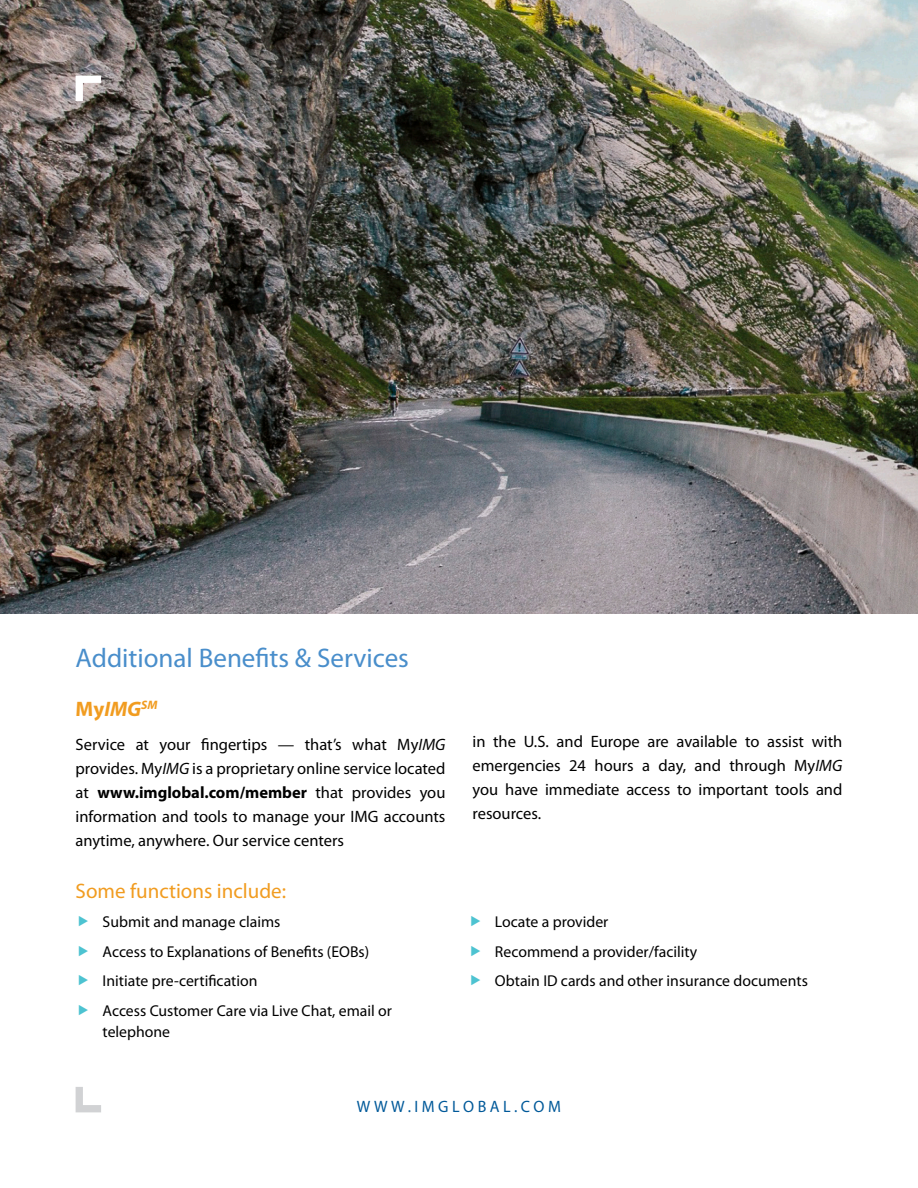
<style>
.page{position:relative;width:918px;height:1188px;background:#fff}
.page>*{position:absolute;margin:0;border:0;box-sizing:border-box;transform-origin:0 0}
.t1{font:27px "Myriad Pro";color:#498ecb}
.t2{font:21px "Myriad Pro";color:#f19c20}
.t3{font:italic 700 21px "Myriad Pro";color:#f19c20}
.t4{font:16.5px/24px "Myriad Pro";color:#000;text-align:justify}
.t5{font:16.5px "Myriad Pro";letter-spacing:.22em;color:#005999}
.t6{font:15.75px/29.5px "Myriad Pro";color:#000}
.s1{font-style:normal}
.s2{font-style:italic}
.s3{font-weight:700}
</style>
<div class="page">
<img style="left:0;top:0;width:918px;height:614px">
<svg style="left:76px;top:76px;width:25px;height:25px"></svg>
<svg style="left:76px;top:1087px;width:25px;height:25px"></svg>
<h1 class="t1" style="left:76px;top:643px;width:335px">Additional Benefits &amp; Services</h1>
<p class="t3" style="left:76px;top:697px;width:84px"><span class="s1">My</span>IMG<sup>SM</sup></p>
<p class="t4" style="left:76px;top:733px;width:371px">Service at your fingertips — that’s what My<span class="s2">IMG </span>provides. My<span class="s2">IMG</span> is a proprietary online service located at <span class="s3">www.imglobal.com/member</span> that provides you information and tools to manage your IMG accounts anytime, anywhere. Our service centers</p>
<p class="t4" style="left:473px;top:730px;width:371px">in the U.S. and Europe are available to assist with emergencies 24 hours a day, and through My<span class="s2">IMG </span>you have immediate access to important tools and resources.</p>
<p class="t2" style="left:76px;top:879px;width:212px">Some functions include:</p>
<p class="t6" style="left:103px;top:907px;width:291px">Submit and manage claims<br>Access to Explanations of Benefits (EOBs)<br>Initiate pre-certification<br>Access Customer Care via Live Chat, email or</p>
<p class="t6" style="left:103px;top:1017px;width:69px">telephone</p>
<p class="t6" style="left:495px;top:907px;width:314px">Locate a provider<br>Recommend a provider/facility<br>Obtain ID cards and other insurance documents</p>
<p class="t5" style="left:357px;top:1098px;width:206px">WWW.IMGLOBAL.COM</p>
</div>
